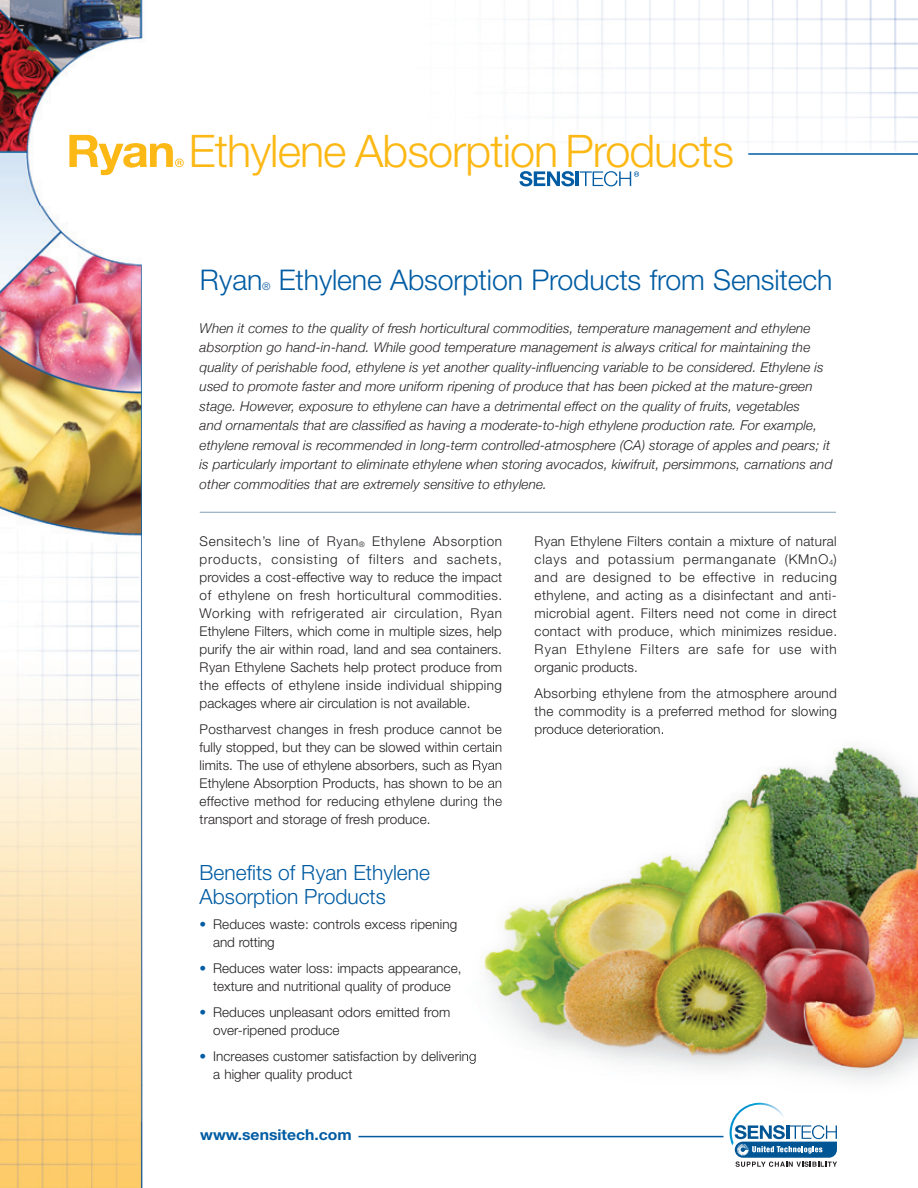
<style>
.page{position:relative;width:918px;height:1188px;background:#fff}
.page>*{position:absolute;margin:0;border:0;box-sizing:border-box;transform-origin:0 0}
.t1{font:300 45px "Helvetica Neue LT Std";letter-spacing:-.02em;color:#fcb814}
.t2{font:300 28.5px "Helvetica Neue LT Std";letter-spacing:-.005em;color:#015ca3}
.t3{font:300 21px/24px "Helvetica Neue LT Std";color:#015ca3}
.t4{font:700 15px "Helvetica Neue LT Std";color:#015ca3;scale:1.05 1}
.t5{font:300 13.5px/18px "Helvetica Neue LT Std";letter-spacing:.005em;color:#231f20;text-align:justify}
.t6{font:italic 300 13.5px/19.5px "Helvetica Neue";letter-spacing:.01em;color:#231f20}
.t7{font:300 10.5px "Helvetica Neue LT Std";color:#0f5da5}
.s1{font-size:7.5px}
.s2{color:#015ca3}
</style>
<div class="page">
<img style="left:0;top:0;width:613px;height:206px">
<img style="left:612px;top:0;width:306px;height:161px">
<img style="left:0;top:206px;width:142px;height:982px">
<hr style="left:748px;top:153px;width:170px;height:2px;background:#015ca3">
<hr style="left:200px;top:512px;width:636px;height:1px;background:#7ea1b7">
<svg style="left:735px;top:1125px;width:102px;height:42px"></svg>
<img style="left:730px;top:1103px;width:58px;height:42px">
<hr style="left:358px;top:1136px;width:365px;height:1px;background:#015ca3">
<svg style="left:69px;top:135px;width:115px;height:40px"></svg>
<svg style="left:519px;top:171px;width:55px;height:15px"></svg>
<hr style="left:576px;top:171px;width:3px;height:15px;background:#015ca3">
<svg style="left:580px;top:171px;width:59px;height:15px"></svg>
<svg style="left:462px;top:762px;width:2px;height:8px"></svg>
<img style="left:481px;top:736px;width:437px;height:344px">
<img style="left:467px;top:732px;width:35px;height:1px">
<img style="left:535px;top:732px;width:128px;height:1px">
<img style="left:467px;top:733px;width:35px;height:4px">
<img style="left:464px;top:742px;width:38px;height:12px">
<img style="left:464px;top:760px;width:38px;height:12px">
<img style="left:469px;top:778px;width:33px;height:12px">
<img style="left:464px;top:796px;width:38px;height:13px">
<svg style="left:462px;top:1053px;width:14px;height:11px"></svg>
<img style="left:535px;top:733px;width:128px;height:3px">
<h1 class="t1" style="left:189px;top:124px;width:547px">Ethylene Absorption Products</h1>
<h2 class="t2" style="left:279px;top:263px;width:555px">Ethylene Absorption Products from Sensitech</h2>
<p class="t6" style="left:200px;top:318px;width:634px">When it comes to the quality of fresh horticultural commodities, temperature management and ethylene absorption go hand-in-hand. While good temperature management is always critical for maintaining the quality of perishable food, ethylene is yet another quality-influencing variable to be considered. Ethylene is used to promote faster and more uniform ripening of produce that has been picked at the mature-green stage. However, exposure to ethylene can have a detrimental effect on the quality of fruits, vegetables<br>and ornamentals that are classified as having a moderate-to-high ethylene production rate. For example, ethylene removal is recommended in long-term controlled-atmosphere (CA) storage of apples and pears; it is particularly important to eliminate ethylene when storing avocados, kiwifruit, persimmons, carnations and other commodities that are extremely sensitive to ethylene.</p>
<h2 class="t2" style="left:200px;top:263px;width:64px">Ryan</h2>
<p class="t7" style="left:262px;top:280px;width:10px">®</p>
<p class="t5" style="left:200px;top:532px;width:304px">Sensitech’s line of Ryan<span class="s1">®</span> Ethylene Absorption products, consisting of filters and sachets, provides a cost-effective way to reduce the impact of ethylene on fresh horticultural commodities.<br>Working with refrigerated air circulation, Ryan Ethylene Filters, which come in multiple sizes, help purify the air within road, land and sea containers.<br>Ryan Ethylene Sachets help protect produce from the effects of ethylene inside individual shipping packages where air circulation is not available.</p>
<p class="t5" style="left:200px;top:720px;width:304px">Postharvest changes in fresh produce cannot be fully stopped, but they can be slowed within certain limits. The use of ethylene absorbers, such as Ryan Ethylene Absorption Products, has shown to be an effective method for reducing ethylene during the transport and storage of fresh produce.</p>
<h3 class="t3" style="left:200px;top:860px;width:232px">Benefits of Ryan Ethylene<br>Absorption Products</h3>
<p class="t5" style="left:213px;top:915px;width:246px;text-indent:-14px"><span class="s2">•</span> Reduces waste: controls excess ripening and rotting</p>
<p class="t5" style="left:200px;top:959px;width:263px;text-align:center"><span class="s2">•</span> Reduces water loss: impacts appearance, texture and nutritional quality of produce</p>
<p class="t5" style="left:213px;top:1003px;width:239px;text-indent:-14px"><span class="s2">•</span> Reduces unpleasant odors emitted from over-ripened produce</p>
<p class="t5" style="left:213px;top:1047px;width:265px;text-indent:-14px"><span class="s2">•</span> Increases customer satisfaction by delivering a higher quality product</p>
<p class="t4" style="left:200px;top:1125px;width:146px">www.sensitech.com</p>
<p class="t5" style="left:535px;top:532px;width:304px">Ryan Ethylene Filters contain a mixture of natural clays and potassium permanganate (KMnO<sub>4</sub>) and are designed to be effective in reducing ethylene, and acting as a disinfectant and anti&shy;microbial agent. Filters need not come in direct contact with produce, which minimizes residue.<br>Ryan Ethylene Filters are safe for use with organic products.</p>
<p class="t5" style="left:535px;top:684px;width:304px">Absorbing ethylene from the atmosphere around the commodity is a preferred method for slowing produce deterioration.</p>
</div>
